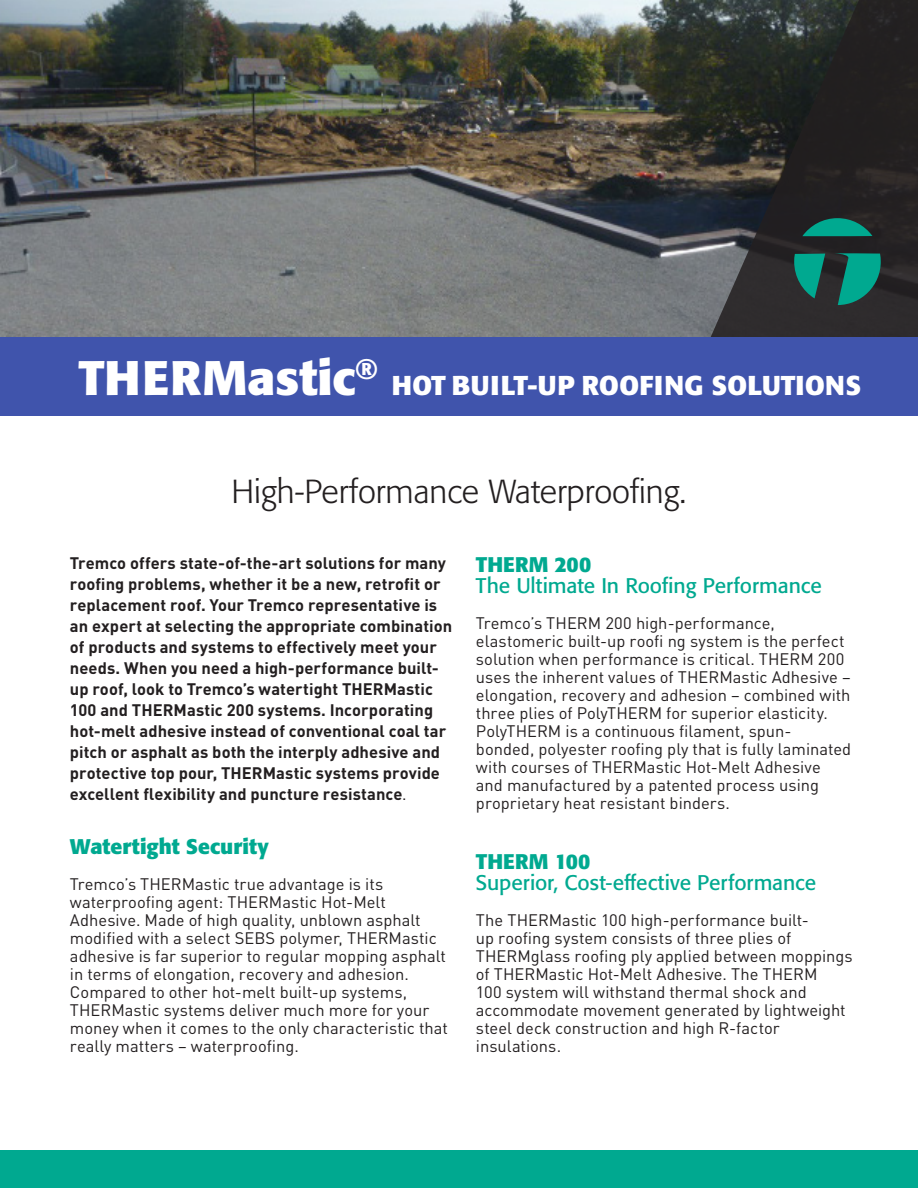
<style>
.page{position:relative;width:918px;height:1188px;background:#fff}
.page>*{position:absolute;margin:0;border:0;box-sizing:border-box;transform-origin:0 0}
.t1{font:700 48px "Formata Pro";color:#fff}
.t2{font:300 33px "Formata Pro";color:#231f20}
.t3{font:700 27px "Formata Pro";letter-spacing:.02em;color:#fff}
.t4{font:21px/21px "Formata Pro";color:#00a990}
.t5{font:700 21px "Formata Pro";letter-spacing:.005em;color:#00a990}
.t6{font:16.5px/18px "DINOT";color:#231f20}
.t7{font:700 16.5px/21px "DINOT";letter-spacing:.005em;color:#231f20}
.s1{font-weight:400}
.s2{font-weight:700}
</style>
<div class="page">
<img style="left:0;top:0;width:705px;height:338px">
<svg style="left:705px;top:0;width:213px;height:338px;background:#2b2b2b"></svg>
<div style="left:0;top:338px;width:918px;height:78px;background:#4054ac"></div>
<svg style="left:794px;top:254px;width:31px;height:44px"></svg>
<svg style="left:834px;top:253px;width:47px;height:52px;background:#0f7869"></svg>
<svg style="left:802px;top:218px;width:70px;height:18px"></svg>
<div style="left:0;top:1151px;width:918px;height:37px;background:#00a990"></div>
<p class="t1" style="left:78px;top:347px;width:301px">THERMastic<sup>®</sup></p>
<p class="t3" style="left:392px;top:368px;width:471px">HOT BUILT-UP ROOFING SOLUTIONS</p>
<p class="t2" style="left:232px;top:471px;width:456px">High-Performance Waterproofing.</p>
<p class="t7" style="left:70px;top:552px;width:384px">Tremco offers state-of-the-art solutions for many roofing problems, whether it be a new, retrofit or replacement roof. Your Tremco representative is an expert at selecting the appropriate combination of products and systems to effectively meet your needs. When you need a high-performance built&shy;up roof, look to Tremco’s watertight THERMastic 100 and THERMastic 200 systems. Incorporating hot-melt adhesive instead of conventional coal tar pitch or asphalt as both the interply adhesive and protective top pour, THERMastic systems provide excellent flexibility and puncture resistance<span class="s1">.</span></p>
<p class="t5" style="left:70px;top:833px;width:201px">Watertight Security</p>
<p class="t6" style="left:70px;top:875px;width:379px">Tremco’s THERMastic true advantage is its waterproofing agent: THERMastic Hot-Melt Adhesive. Made of high quality, unblown asphalt modified with a select SEBS polymer, THERMastic adhesive is far superior to regular mopping asphalt in terms of elongation, recovery and adhesion.<br>Compared to other hot-melt built-up systems, THERMastic systems deliver much more for your money when it comes to the only characteristic that really matters – waterproofing.</p>
<p class="t4" style="left:476px;top:554px;width:347px"><span class="s2">THERM 200<br></span>The Ultimate In Roofing Performance</p>
<p class="t6" style="left:476px;top:614px;width:376px">Tremco’s THERM 200 high-performance, elastomeric built-up roofi ng system is the perfect solution when performance is critical. THERM 200 uses the inherent values of THERMastic Adhesive – elongation, recovery and adhesion – combined with</p>
<p class="t6" style="left:476px;top:704px;width:377px">three plies of PolyTHERM for superior elasticity.<br>PolyTHERM is a continuous filament, spun&shy;bonded, polyester roofing ply that is fully laminated with courses of THERMastic Hot-Melt Adhesive and manufactured by a patented process using proprietary heat resistant binders.</p>
<p class="t4" style="left:476px;top:851px;width:342px"><span class="s2">THERM 100<br></span>Superior, Cost-effective Performance</p>
<p class="t6" style="left:476px;top:911px;width:378px">The THERMastic 100 high-performance built-<br>up roofing system consists of three plies of THERMglass roofing ply applied between moppings of THERMastic Hot-Melt Adhesive. The THERM<br>100 system will withstand thermal shock and accommodate movement generated by lightweight steel deck construction and high R-factor insulations.</p>
</div>
